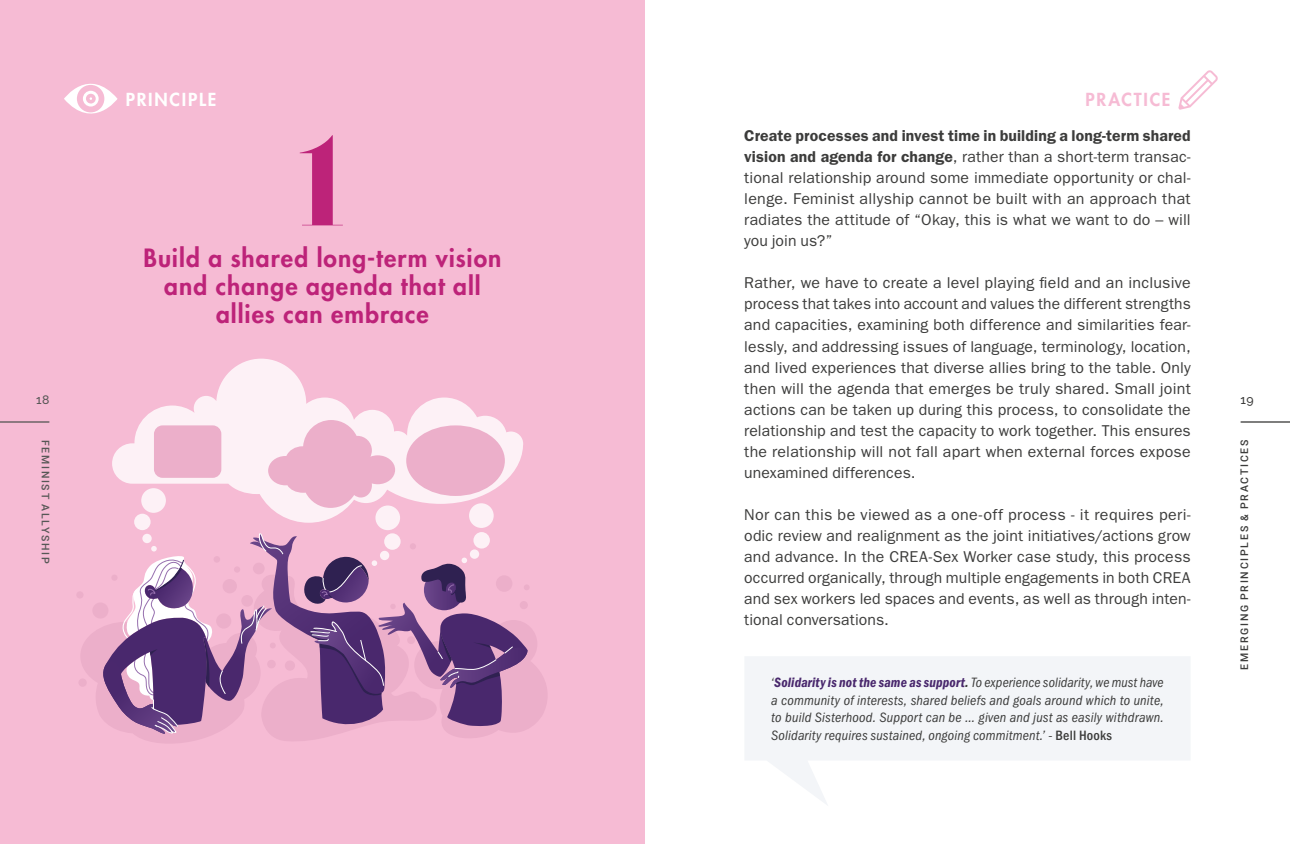
<style>
.page{position:relative;width:1290px;height:844px;background:#fff}
.page>*{position:absolute;margin:0;border:0;box-sizing:border-box;transform-origin:0 0}
.t1{font:800 126px "F Bella";color:#bd2379}
.t2{font:800 24.5px/28px "Futura Std";letter-spacing:.045em;color:#bd2379;text-align:center}
.t3{font:800 17.5px "Futura Std";letter-spacing:.1em;color:#fff}
.t4{font:800 17.5px "Futura Std";letter-spacing:.1em;color:#f6bbd4}
.t5{font:15.75px/21px "ITC Franklin Gothic Std";letter-spacing:.01em;color:#3c3c3b;text-align:justify}
.t6{font:italic condensed 14px/17.5px "ITC Franklin Gothic Std";letter-spacing:.01em;color:#3c3c3b;text-align:justify}
.t7{font:500 12.25px "Raleway";color:#3c3c3b}
.t8{font:500 12.25px "Raleway";color:#575756}
.t9{font:500 10.5px "Roboto";letter-spacing:.165em;color:#3c3c3b}
.t10{font:500 10.5px "Roboto";letter-spacing:.165em;color:#575756}
.s1{font-weight:600}
.s2{font-family:"ITC Franklin Gothic Std Dm Cd It";font-style:normal;font-stretch:normal;color:#49286d}
.s3{font-family:"ITC Franklin Gothic Std Dm Cd It";font-style:normal;font-stretch:normal}
.s4{font-style:normal}
.s5{font-weight:500;font-style:normal}
</style>
<div class="page">
<div style="left:0;top:0;width:645px;height:843px;background:#f6bbd4"></div>
<div style="left:76px;top:591px;width:8px;height:7px;background:#ecafca;border-radius:50%"></div>
<div style="left:78px;top:678px;width:9px;height:8px;background:#ecafca;border-radius:50%"></div>
<svg style="left:112px;top:358px;width:411px;height:164px"></svg>
<svg style="left:268px;top:420px;width:127px;height:87px"></svg>
<div style="left:469px;top:503px;width:25px;height:25px;background:#fdf1f6;border-radius:50%"></div>
<div style="left:375px;top:505px;width:25px;height:25px;background:#fdf1f6;border-radius:50%"></div>
<div style="left:141px;top:488px;width:25px;height:24px;background:#fdf1f6;border-radius:50%"></div>
<svg style="left:134px;top:513px;width:17px;height:17px"></svg>
<svg style="left:80px;top:533px;width:467px;height:210px"></svg>
<div style="left:406px;top:425px;width:99px;height:71px;background:#ecafca;border-radius:50%"></div>
<div style="left:154px;top:425px;width:67px;height:52px;background:#ecafca;border-radius:9px"></div>
<hr style="left:1241px;top:421px;width:49px;height:1px;background:#3c3c3b">
<hr style="left:0;top:421px;width:49px;height:1px;background:#575756">
<svg style="left:745px;top:657px;width:445px;height:148px;fill:#f3f5f8"></svg>
<svg style="left:64px;top:83px;width:54px;height:31px"></svg>
<svg style="left:1178px;top:70px;width:40px;height:40px"></svg>
<p class="t8" style="left:36px;top:392px;width:15px">18</p>
<p class="t10" style="left:53px;top:439px;width:125px;rotate:90deg">FEMINIST ALLYSHIP</p>
<p class="t3" style="left:126px;top:88px;width:92px">PRINCIPLE</p>
<p class="t4" style="left:1085px;top:88px;width:86px">PRACTICE</p>
<h1 class="t1" style="left:300px;top:108px;width:47px">1</h1>
<h2 class="t2" style="left:143px;top:244px;width:359px">Build a shared long-term vision and change agenda that all allies can embrace</h2>
<p class="t5" style="left:744px;top:125px;width:448px"><span class="s1">Create processes and invest time in building a long-term shared vision and agenda for change</span>, rather than a short-term transac&shy;tional relationship around some immediate opportunity or chal&shy;lenge. Feminist allyship cannot be built with an approach that radiates the attitude of “Okay, this is what we want to do – will you join us?”</p>
<p class="t5" style="left:744px;top:272px;width:448px">Rather, we have to create a level playing field and an inclusive process that takes into account and values the different strengths and capacities, examining both difference and similarities fear&shy;lessly, and addressing issues of language, terminology, location, and lived experiences that diverse allies bring to the table. Only then will the agenda that emerges be truly shared. Small joint actions can be taken up during this process, to consolidate the relationship and test the capacity to work together. This ensures the relationship will not fall apart when external forces expose unexamined differences.</p>
<p class="t5" style="left:744px;top:503px;width:448px">Nor can this be viewed as a one-off process - it requires peri&shy;odic review and realignment as the joint initiatives/actions grow and advance. In the CREA-Sex Worker case study, this process occurred organically, through multiple engagements in both CREA and sex workers led spaces and events, as well as through inten&shy;tional conversations.</p>
<p class="t6" style="left:771px;top:674px;width:394px">‘<span class="s2">Solidarity is not the same as support</span><span class="s3">.</span> To experience solidarity, we must have a community of interests, shared beliefs and goals around which to unite, to build Sisterhood. Support can be … given and just as easily withdrawn.<br>Solidarity requires sustained, ongoing commitment.’ <span class="s4">-</span> <span class="s5">Bell Hooks</span></p>
<p class="t7" style="left:1240px;top:392px;width:15px">19</p>
<p class="t9" style="left:1237px;top:669px;width:231px;rotate:-90deg">EMERGING PRINCIPLES &amp; PRACTICES</p>
</div>
